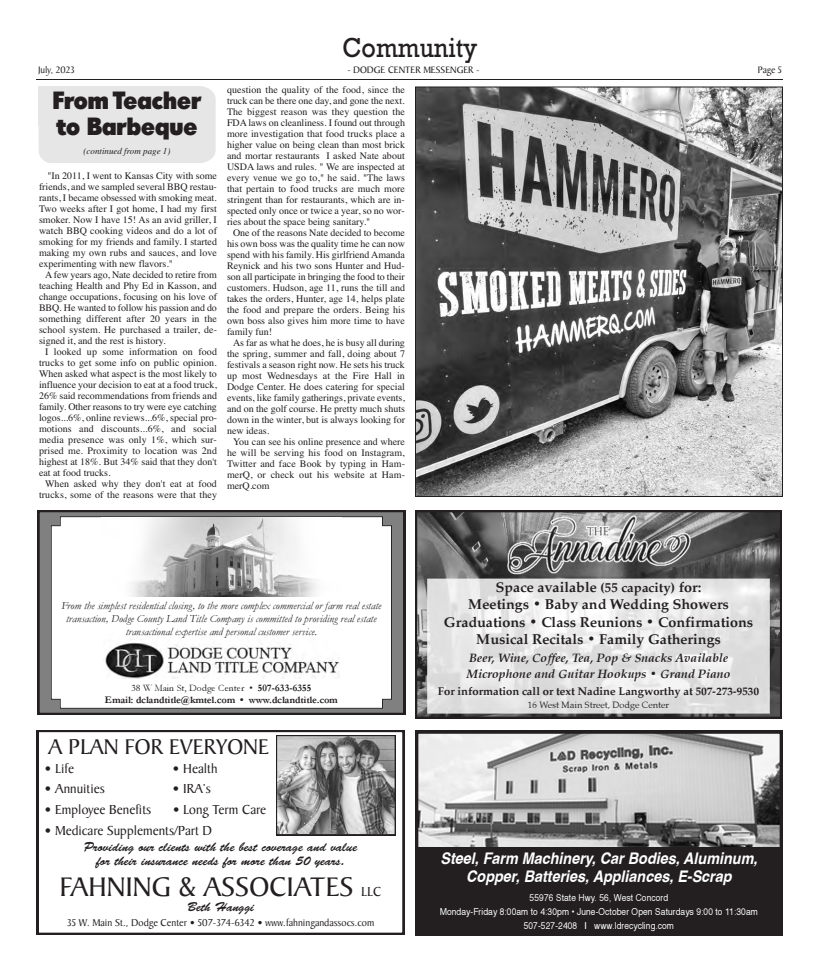
<style>
.page{position:relative;width:819px;height:972px;background:#fff}
.page>*{position:absolute;margin:0;border:0;box-sizing:border-box;transform-origin:0 0}
.t1{font:29px "Baker Signet+WCKPEX";color:#231f20}
.t2{font:28px "Rockwell";color:#231f20;scale:.9 1}
.t3{font:24px/26px "Admisi Display S Si";color:#231f20}
.t4{font:23px "Baker Signet+WCKPEX";color:#231f20}
.t5{font:16px/18.1px "Helvetica Bold Oblique+T42+TDDETJ";color:#fff;text-align:center;scale:.9 1}
.t6{font:14.3px/17.3px "Palatino Bold+T42+YFNEMI";color:#231f20;text-align:center}
.t7{font:14px "Baker Signet+WCKPEX";color:#231f20}
.t8{font:13px/14px "Brush Script Std+OYUFJY";color:#231f20;text-align:center}
.t9{font:12.2px/16.3px "Palatino Bold Italic+T42+EWBTII";color:#231f20}
.t10{font:11.2px "Palatino Bold+T42+YFNEMI";color:#231f20}
.t11{font:11px/13px "Garamond Italic+T42+DANMFA";color:#231f20;text-align:center}
.t12{font:10.6px "Baker Signet+WCKPEX";color:#231f20}
.t13{font:10px/11px "Times";color:#231f20;text-align:justify}
.t14{font:10px "Garamond Bold+T42+ZEGFKZ";color:#231f20}
.t15{font:10px "Baker Signet";color:#231f20}
.t16{font:10px "Garamond+T42+RTEFUS";color:#231f20}
.t17{font:9.6px/14px "Helvetica+T42+BJJYOS";color:#fff;text-align:center;scale:.9 1}
.t18{font:9.2px "Palatino Roman+T42+XMODTA";color:#231f20}
.t19{font:italic 9px "Times";color:#231f20}
.s1{font-family:"Garamond Bold+T42+ZEGFKZ"}
.s2{font-size:14px}
.s3{font-size:13.2px}
</style>
<div class="page">
<hr style="left:36px;top:79px;width:747px;height:1px;background:#231f20">
<div style="left:39px;top:86px;width:176px;height:77px;background:#e6e6e6"></div>
<svg style="left:37px;top:730px;width:367px;height:205px"></svg>
<svg style="left:276px;top:735px;width:120px;height:100px;background:#909090"></svg>
<div style="left:36px;top:508px;width:370px;height:210px;background:linear-gradient(to right,#fff,#fff)"></div>
<svg style="left:38px;top:510px;width:367px;height:205px;background:#676666"></svg>
<svg style="left:51px;top:516px;width:341px;height:193px"></svg>
<img style="left:102px;top:517px;width:239px;height:79px">
<img style="left:103px;top:634px;width:236px;height:45px">
<svg style="left:415px;top:731px;width:368px;height:204px;background:#ababab"></svg>
<div style="left:418px;top:847px;width:363px;height:86px;background:#231f20"></div>
<svg style="left:415px;top:510px;width:367px;height:209px;background:#b3b3b3"></svg>
<img style="left:417px;top:88px;width:364px;height:407px">
<div style="left:415px;top:86px;width:368px;height:411px;border:1px solid #231f20"></div>
<h2 class="t2" style="left:343px;top:31px;width:151px">Community</h2>
<p class="t15" style="left:38px;top:66px;width:38px">July, 2023</p>
<p class="t15" style="left:348px;top:66px;width:133px">- DODGE CENTER MESSENGER -</p>
<p class="t15" style="left:758px;top:66px;width:26px">Page 5</p>
<h3 class="t3" style="left:53px;top:90px;width:150px">From Teacher to Barbeque</h3>
<p class="t19" style="left:84px;top:146px;width:88px">(continued from page 1)</p>
<p class="t13" style="left:39px;top:170px;width:180px;text-indent:8px">"In 2011, I went to Kansas City with some friends, and we sampled several BBQ restau&shy;rants, I became obsessed with smoking meat.<br>Two weeks after I got home, I had my first smoker. Now I have 15! As an avid griller, I watch BBQ cooking videos and do a lot of smoking for my friends and family. I started making my own rubs and sauces, and love experimenting with new flavors."</p>
<p class="t13" style="left:39px;top:269px;width:180px;text-indent:6px">A few years ago, Nate decided to retire from teaching Health and Phy Ed in Kasson, and change occupations, focusing on his love of BBQ. He wanted to follow his passion and do something different after 20 years in the school system. He purchased a trailer, de&shy;signed it, and the rest is history.</p>
<p class="t13" style="left:39px;top:346px;width:180px;text-indent:6px">I looked up some information on food trucks to get some info on public opinion.<br>When asked what aspect is the most likely to influence your decision to eat at a food truck, 26% said recommendations from friends and family. Other reasons to try were eye catching logos...6%, online reviews...6%, special pro&shy;motions and discounts...6%, and social media presence was only 1%, which sur&shy;prised me. Proximity to location was 2nd highest at 18%. But 34% said that they don't eat at food trucks.</p>
<p class="t13" style="left:39px;top:478px;width:180px;text-align:right">When asked why they don't eat at food trucks, some of the reasons were that they</p>
<p class="t13" style="left:227px;top:84px;width:180px">question the quality of the food, since the truck can be there one day, and gone the next.<br>The biggest reason was they question the FDA laws on cleanliness. I found out through more investigation that food trucks place a higher value on being clean than most brick and mortar restaurants I asked Nate about USDA laws and rules. " We are inspected at every venue we go to," he said. "The laws that pertain to food trucks are much more stringent than for restaurants, which are in&shy;spected only once or twice a year, so no wor&shy;ries about the space being sanitary."</p>
<p class="t13" style="left:227px;top:227px;width:180px;text-indent:6px">One of the reasons Nate decided to become his own boss was the quality time he can now spend with his family. His girlfriend Amanda Reynick and his two sons Hunter and Hud&shy;son all participate in bringing the food to their customers. Hudson, age 11, runs the till and takes the orders, Hunter, age 14, helps plate the food and prepare the orders. Being his own boss also gives him more time to have family fun!</p>
<p class="t13" style="left:227px;top:337px;width:180px;text-indent:6px">As far as what he does, he is busy all during the spring, summer and fall, doing about 7 festivals a season right now. He sets his truck up most Wednesdays at the Fire Hall in Dodge Center. He does catering for special events, like family gatherings, private events, and on the golf course. He pretty much shuts down in the winter, but is always looking for new ideas.</p>
<p class="t13" style="left:227px;top:436px;width:180px;text-indent:6px">You can see his online presence and where he will be serving his food on Instagram, Twitter and face Book by typing in Ham&shy;merQ, or check out his website at Ham&shy;merQ.com</p>
<p class="t11" style="left:61px;top:599px;width:322px">From the simplest residential closing, to the more complex commercial or farm real estate transaction, Dodge CountyLand Title Companyis committed to providing real estate transactional expertise and personal customer service.</p>
<p class="t16" style="left:131px;top:682px;width:182px">38 W Main St, Dodge Center • <span class="s1">507-633-6355</span></p>
<p class="t14" style="left:105px;top:694px;width:234px">Email: dclandtitle@kmtel.com • www.dclandtitle.com</p>
<h3 class="t4" style="left:49px;top:738px;width:222px">A PLAN FOR EVERYONE</h3>
<h3 class="t7" style="left:45px;top:763px;width:31px">• Life</h3>
<h3 class="t7" style="left:173px;top:763px;width:46px">• Health</h3>
<h3 class="t7" style="left:45px;top:783px;width:62px">• Annuities</h3>
<h3 class="t7" style="left:173px;top:783px;width:40px">• IRA’s</h3>
<h3 class="t7" style="left:45px;top:804px;width:108px">• Employee Benefits</h3>
<h3 class="t7" style="left:173px;top:804px;width:95px">• Long Term Care</h3>
<h3 class="t7" style="left:45px;top:825px;width:169px">• Medicare Supplements/Part D</h3>
<h1 class="t1" style="left:60px;top:875px;width:323px">FAHNING &amp; ASSOCIATES <span class="s2">LLC</span></h1>
<h3 class="t8" style="left:187px;top:902px;width:69px">Beth Hanggi</h3>
<p class="t12" style="left:67px;top:919px;width:309px">35 W. Main St., Dodge Center • 507-374-6342 • www.fahningandassocs.com</p>
<h3 class="t8" style="left:84px;top:842px;width:275px">Providing our clients with the best coverage and value for their insurance needs for more than 50 years.</h3>
<h3 class="t6" style="left:444px;top:578px;width:311px">Space available <span class="s3">(55 capacity)</span> for:<br>Meetings • Baby and Wedding Showers Graduations • Class Reunions • Confirmations Musical Recitals • Family Gatherings</h3>
<p class="t10" style="left:438px;top:681px;width:323px">For information call or text Nadine Langworthy at 507-273-9530</p>
<p class="t18" style="left:528px;top:697px;width:143px">16 West Main Street, Dodge Center</p>
<p class="t9" style="left:467px;top:649px;width:266px">Beer, Wine, Coffee, Tea, Pop &amp; Snacks Available<br>Microphone and Guitar Hookups • Grand Piano</p>
<h3 class="t5" style="left:440px;top:850px;width:354px">Steel, Farm Machinery, Car Bodies, Aluminum,<br>Copper, Batteries, Appliances, E-Scrap</h3>
<p class="t17" style="left:440px;top:891px;width:355px">55976 State Hwy. 56, West Concord<br>Monday-Friday 8:00am to 4:30pm • June-October Open Saturdays 9:00 to 11:30am<br>507-527-2408 I www.ldrecycling.com</p>
</div>
